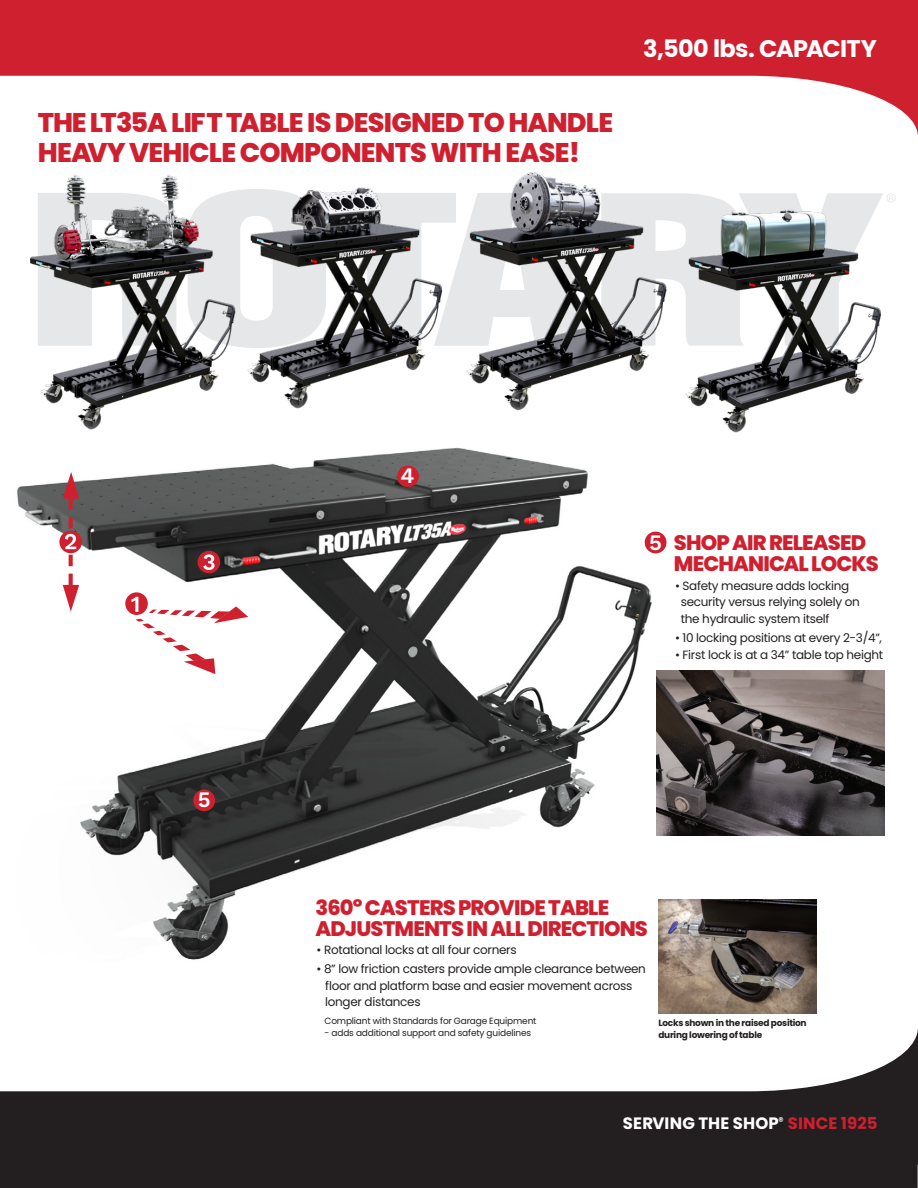
<style>
.page{position:relative;width:918px;height:1188px;background:#fff}
.page>*{position:absolute;margin:0;border:0;box-sizing:border-box;transform-origin:0 0}
.t1{font:800 27px "Poppins";letter-spacing:-.03em;color:#cf202f}
.t2{font:700 24px "Poppins";letter-spacing:-.025em;color:#fff}
.t3{font:600 22.05px "Work Sans";color:#fff}
.t4{font:800 21px/21px "Poppins";letter-spacing:-.04em;color:#cf202f}
.t5{font:700 16.5px "Poppins";letter-spacing:.01em;color:#fff}
.t6{font:12px "Poppins";letter-spacing:-.025em;color:#231f20}
.t7{font:9px "Poppins";letter-spacing:-.02em;color:#231f20}
.Default{font:700 9px "Poppins";letter-spacing:-.03em;color:#231f20}
.s1{color:#cf202f}
</style>
<div class="page">
<svg style="left:0;top:0;width:918px;height:136px;fill:#cf202f"></svg>
<svg style="left:0;top:1029px;width:918px;height:159px;fill:#231f20"></svg>
<img style="left:17px;top:447px;width:643px;height:513px">
<div style="left:397px;top:465px;width:22px;height:22px;background:#cf202f;border-radius:50%"></div>
<div style="left:193px;top:789px;width:22px;height:22px;background:#cf202f;border-radius:50%"></div>
<img style="left:658px;top:900px;width:158px;height:113px">
<img style="left:656px;top:670px;width:228px;height:165px">
<img style="left:256px;top:187px;width:195px;height:222px">
<img style="left:30px;top:174px;width:226px;height:256px">
<img style="left:674px;top:193px;width:222px;height:240px">
<img style="left:451px;top:172px;width:223px;height:239px">
<div style="left:198px;top:551px;width:22px;height:22px;background:#cf202f;border-radius:50%"></div>
<svg style="left:203px;top:554px;width:12px;height:16px"></svg>
<div style="left:59px;top:531px;width:23px;height:22px;background:#cf202f;border-radius:50%"></div>
<svg style="left:63px;top:472px;width:16px;height:140px"></svg>
<div style="left:645px;top:532px;width:22px;height:21px;background:#cf202f;border-radius:50%"></div>
<svg style="left:125px;top:592px;width:23px;height:23px"></svg>
<svg style="left:131px;top:597px;width:130px;height:78px"></svg>
<p class="t1" style="left:38px;top:107px;width:577px">THE LT35A LIFT TABLE IS DESIGNED TO HANDLE</p>
<p class="t1" style="left:38px;top:137px;width:544px">HEAVY VEHICLE COMPONENTS WITH EASE!</p>
<p class="t2" style="left:643px;top:35px;width:235px">3,500 lbs. CAPACITY</p>
<p class="t3" style="left:198px;top:787px;width:14px">5</p>
<p class="t3" style="left:400px;top:463px;width:15px">4</p>
<p class="t3" style="left:649px;top:529px;width:14px">5</p>
<p class="t4" style="left:674px;top:532px;width:206px">SHOP AIR RELEASED<br>MECHANICAL LOCKS</p>
<p class="t6" style="left:675px;top:578px;width:176px">• Safety measure adds locking</p>
<p class="t6" style="left:681px;top:595px;width:181px">security versus relying solely on</p>
<p class="t6" style="left:681px;top:611px;width:150px">the hydraulic system itself</p>
<p class="t6" style="left:675px;top:631px;width:209px">• 10 locking positions at every 2-3/4”,</p>
<p class="t6" style="left:675px;top:647px;width:210px">• First lock is at a 34” table top height</p>
<p class="t4" style="left:315px;top:897px;width:334px">360º CASTERS PROVIDE TABLE<br>ADJUSTMENTS IN ALL DIRECTIONS</p>
<p class="t6" style="left:316px;top:943px;width:202px">• Rotational locks at all four corners</p>
<p class="t6" style="left:316px;top:962px;width:331px">• 8” low friction casters provide ample clearance between</p>
<p class="t6" style="left:325px;top:979px;width:309px">floor and platform base and easier movement across</p>
<p class="t6" style="left:325px;top:995px;width:97px">longer distances</p>
<p class="t7" style="left:325px;top:1015px;width:213px">Compliant with Standards for Garage Equipment</p>
<p class="t7" style="left:325px;top:1027px;width:208px">- adds additional support and safety guidelines</p>
<p class="Default" style="left:658px;top:1018px;width:150px">Locks shown in the raised position</p>
<p class="Default" style="left:658px;top:1030px;width:105px">during lowering of table</p>
<p class="t5" style="left:623px;top:1113px;width:256px">SERVING THE SHOP<sup>®</sup> <span class="s1">SINCE 1925</span></p>
</div>
